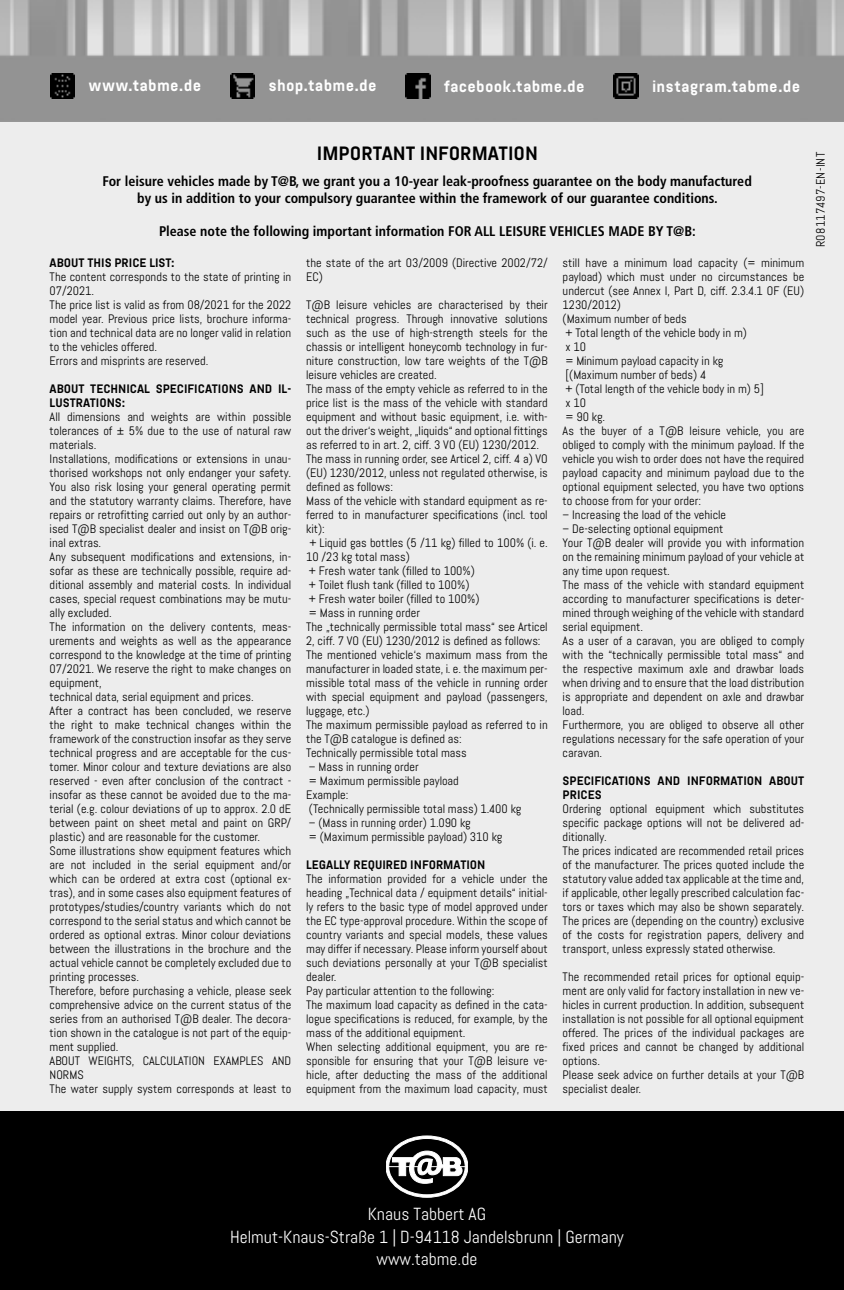
<style>
.page{position:relative;width:844px;height:1290px;background:#fff}
.page>*{position:absolute;margin:0;border:0;box-sizing:border-box;transform-origin:0 0}
.t1{font:700 19.25px "Abel Pro";color:#000}
.t2{font:17.5px/22.4px "Abel Pro";color:#fff;text-align:center}
.t3{font:700 16.45px "Abel Pro";letter-spacing:.015em;color:#fff}
.t4{font:700 condensed 14px/16.8px "Frutiger LT";color:#000;text-align:center}
.t5{font:12.25px/14px "Abel Pro";color:#000}
.t6{font:700 12.25px/14px "Abel Pro";color:#000}
.t7{font:12.25px "Abel Pro";letter-spacing:.025em;color:#000}
</style>
<div class="page">
<div style="left:0;top:120px;width:843px;height:1170px;background:#ededed"></div>
<div style="left:0;top:1111px;width:843px;height:179px;background:#000"></div>
<svg style="left:386px;top:1136px;width:82px;height:61px"></svg>
<hr style="left:387px;top:1166px;width:34px;height:1px;background:#fff">
<hr style="left:430px;top:1166px;width:37px;height:1px;background:#fff">
<img style="left:0;top:0;width:843px;height:121px">
<img style="left:613px;top:74px;width:25px;height:24px">
<img style="left:405px;top:74px;width:25px;height:24px">
<img style="left:50px;top:74px;width:25px;height:24px">
<img style="left:230px;top:74px;width:25px;height:24px">
<h3 class="t3" style="left:89px;top:74px;width:114px">www.tabme.de</h3>
<h3 class="t3" style="left:268px;top:74px;width:109px">shop.tabme.de</h3>
<h3 class="t3" style="left:444px;top:75px;width:142px">facebook.tabme.de</h3>
<h3 class="t3" style="left:652px;top:75px;width:150px">instagram.tabme.de</h3>
<h1 class="t1" style="left:317px;top:140px;width:222px">IMPORTANT INFORMATION</h1>
<p class="t4" style="left:102px;top:173px;width:650px">For leisure vehicles made by T@B, we grant you a 10-year leak-proofness guarantee on the body manufactured by us in addition to your compulsory guarantee within the framework of our guarantee conditions.</p>
<p class="t4" style="left:159px;top:223px;width:538px">Please note the following important information FOR ALL LEISURE VEHICLES MADE BY T@B:</p>
<p class="t6" style="left:50px;top:255px;width:126px">ABOUT THIS PRICE LIST:</p>
<p class="t5" style="left:50px;top:269px;width:243px">The content corresponds to the state of printing in 07/2021.<br>The price list is valid as from 08/2021 for the 2022 model year. Previous price lists, brochure informa&shy;tion and technical data are no longer valid in relation to the vehicles offered.<br>Errors and misprints are reserved.</p>
<p class="t6" style="left:50px;top:381px;width:243px">ABOUT TECHNICAL SPECIFICATIONS AND IL-<br>LUSTRATIONS:</p>
<p class="t5" style="left:50px;top:409px;width:243px">All dimensions and weights are within possible tolerances of ± 5% due to the use of natural raw materials.<br>Installations, modifications or extensions in unau&shy;thorised workshops not only endanger your safety.<br>You also risk losing your general operating permit and the statutory warranty claims. Therefore, have repairs or retrofitting carried out only by an author&shy;ised T@B specialist dealer and insist on T@B orig&shy;inal extras.<br>Any subsequent modifications and extensions, in&shy;sofar as these are technically possible, require ad&shy;ditional assembly and material costs. In individual cases, special request combinations may be mutu&shy;ally excluded.<br>The information on the delivery contents, meas&shy;urements and weights as well as the appearance correspond to the knowledge at the time of printing 07/2021. We reserve the right to make changes on equipment,<br>technical data, serial equipment and prices.<br>After a contract has been concluded, we reserve the right to make technical changes within the framework of the construction insofar as they serve technical progress and are acceptable for the cus&shy;tomer. Minor colour and texture deviations are also reserved - even after conclusion of the contract - insofar as these cannot be avoided due to the ma&shy;terial (e.g. colour deviations of up to approx. 2.0 dE between paint on sheet metal and paint on GRP/ plastic) and are reasonable for the customer.<br>Some illustrations show equipment features which are not included in the serial equipment and/or which can be ordered at extra cost (optional ex&shy;tras), and in some cases also equipment features of prototypes/studies/country variants which do not correspond to the serial status and which cannot be ordered as optional extras. Minor colour deviations between the illustrations in the brochure and the actual vehicle cannot be completely excluded due to printing processes.<br>Therefore, before purchasing a vehicle, please seek comprehensive advice on the current status of the series from an authorised T@B dealer. The decora&shy;tion shown in the catalogue is not part of the equip&shy;ment supplied.<br>ABOUT WEIGHTS, CALCULATION EXAMPLES AND NORMS<br>The water supply system corresponds at least to</p>
<p class="t5" style="left:306px;top:255px;width:243px">the state of the art 03/2009 (Directive 2002/72/<br>EC)</p>
<p class="t5" style="left:306px;top:297px;width:243px">T@B leisure vehicles are characterised by their technical progress. Through innovative solutions such as the use of high-strength steels for the chassis or intelligent honeycomb technology in fur&shy;niture construction, low tare weights of the T@B leisure vehicles are created.<br>The mass of the empty vehicle as referred to in the price list is the mass of the vehicle with standard equipment and without basic equipment, i.e. with&shy;out the driver‘s weight, „liquids“ and optional fittings as referred to in art. 2, ciff. 3 VO (EU) 1230/2012.<br>The mass in running order, see Articel 2, ciff. 4 a) VO (EU) 1230/2012, unless not regulated otherwise, is defined as follows:<br>Mass of the vehicle with standard equipment as re&shy;ferred to in manufacturer specifications (incl. tool kit):<br>+ Liquid gas bottles (5 /11 kg) filled to 100% (i. e.<br>10 /23 kg total mass)<br>+ Fresh water tank (filled to 100%)<br>+ Toilet flush tank (filled to 100%)<br>+ Fresh water boiler (filled to 100%)<br>= Mass in running order<br>The „technically permissible total mass“ see Articel 2, ciff. 7 VO (EU) 1230/2012 is defined as follows:<br>The mentioned vehicle‘s maximum mass from the manufacturer in loaded state, i. e. the maximum per&shy;missible total mass of the vehicle in running order with special equipment and payload (passengers, luggage, etc.)<br>The maximum permissible payload as referred to in the T@B catalogue is defined as:<br>Technically permissible total mass</p>
<p class="t5" style="left:306px;top:759px;width:217px">– Mass in running order<br>= Maximum permissible payload<br>Example:<br>(Technically permissible total mass) 1.400 kg</p>
<p class="t5" style="left:309px;top:816px;width:195px">– (Mass in running order) 1.090 kg<br>= (Maximum permissible payload) 310 kg</p>
<p class="t6" style="left:306px;top:858px;width:181px">LEGALLY REQUIRED INFORMATION</p>
<p class="t5" style="left:306px;top:872px;width:243px">The information provided for a vehicle under the heading „Technical data / equipment details“ initial&shy;ly refers to the basic type of model approved under the EC type-approval procedure. Within the scope of country variants and special models, these values may differ if necessary. Please inform yourself about such deviations personally at your T@B specialist dealer.<br>Pay particular attention to the following:<br>The maximum load capacity as defined in the cata&shy;logue specifications is reduced, for example, by the mass of the additional equipment.<br>When selecting additional equipment, you are re&shy;sponsible for ensuring that your T@B leisure ve&shy;hicle, after deducting the mass of the additional equipment from the maximum load capacity, must</p>
<p class="t5" style="left:562px;top:256px;width:243px">still have a minimum load capacity (= minimum payload) which must under no circumstances be undercut (see Annex I, Part D, ciff. 2.3.4.1 OF (EU)<br>1230/2012)<br>(Maximum number of beds<br>+ Total length of the vehicle body in m)<br>x 10<br>= Minimum payload capacity in kg<br>[(Maximum number of beds) 4<br>+ (Total length of the vehicle body in m) 5]<br>x 10<br>= 90 kg.<br>As the buyer of a T@B leisure vehicle, you are obliged to comply with the minimum payload. If the vehicle you wish to order does not have the required payload capacity and minimum payload due to the optional equipment selected, you have two options to choose from for your order:</p>
<p class="t5" style="left:562px;top:508px;width:165px">– Increasing the load of the vehicle</p>
<p class="t5" style="left:562px;top:522px;width:243px">– De-selecting optional equipment<br>Your T@B dealer will provide you with information on the remaining minimum payload of your vehicle at any time upon request.<br>The mass of the vehicle with standard equipment according to manufacturer specifications is deter&shy;mined through weighing of the vehicle with standard serial equipment.<br>As a user of a caravan, you are obliged to comply with the “technically permissible total mass“ and the respective maximum axle and drawbar loads when driving and to ensure that the load distribution is appropriate and dependent on axle and drawbar load.<br>Furthermore, you are obliged to observe all other regulations necessary for the safe operation of your caravan.</p>
<p class="t6" style="left:562px;top:774px;width:243px">SPECIFICATIONS AND INFORMATION ABOUT<br>PRICES</p>
<p class="t5" style="left:562px;top:802px;width:243px">Ordering optional equipment which substitutes specific package options will not be delivered ad&shy;ditionally.<br>The prices indicated are recommended retail prices of the manufacturer. The prices quoted include the statutory value added tax applicable at the time and, if applicable, other legally prescribed calculation fac&shy;tors or taxes which may also be shown separately.<br>The prices are (depending on the country) exclusive of the costs for registration papers, delivery and transport, unless expressly stated otherwise.</p>
<p class="t5" style="left:562px;top:970px;width:243px">The recommended retail prices for optional equip&shy;ment are only valid for factory installation in new ve&shy;hicles in current production. In addition, subsequent installation is not possible for all optional equipment offered. The prices of the individual packages are fixed prices and cannot be changed by additional options.<br>Please seek advice on further details at your T@B specialist dealer.</p>
<p class="t7" style="left:812px;top:247px;width:97px;rotate:-90deg">R08117497-EN-INT</p>
<h2 class="t2" style="left:230px;top:1203px;width:395px">Knaus Tabbert AG<br>Helmut-Knaus-Straße 1 | D-94118 Jandelsbrunn | Germany www.tabme.de</h2>
</div>
